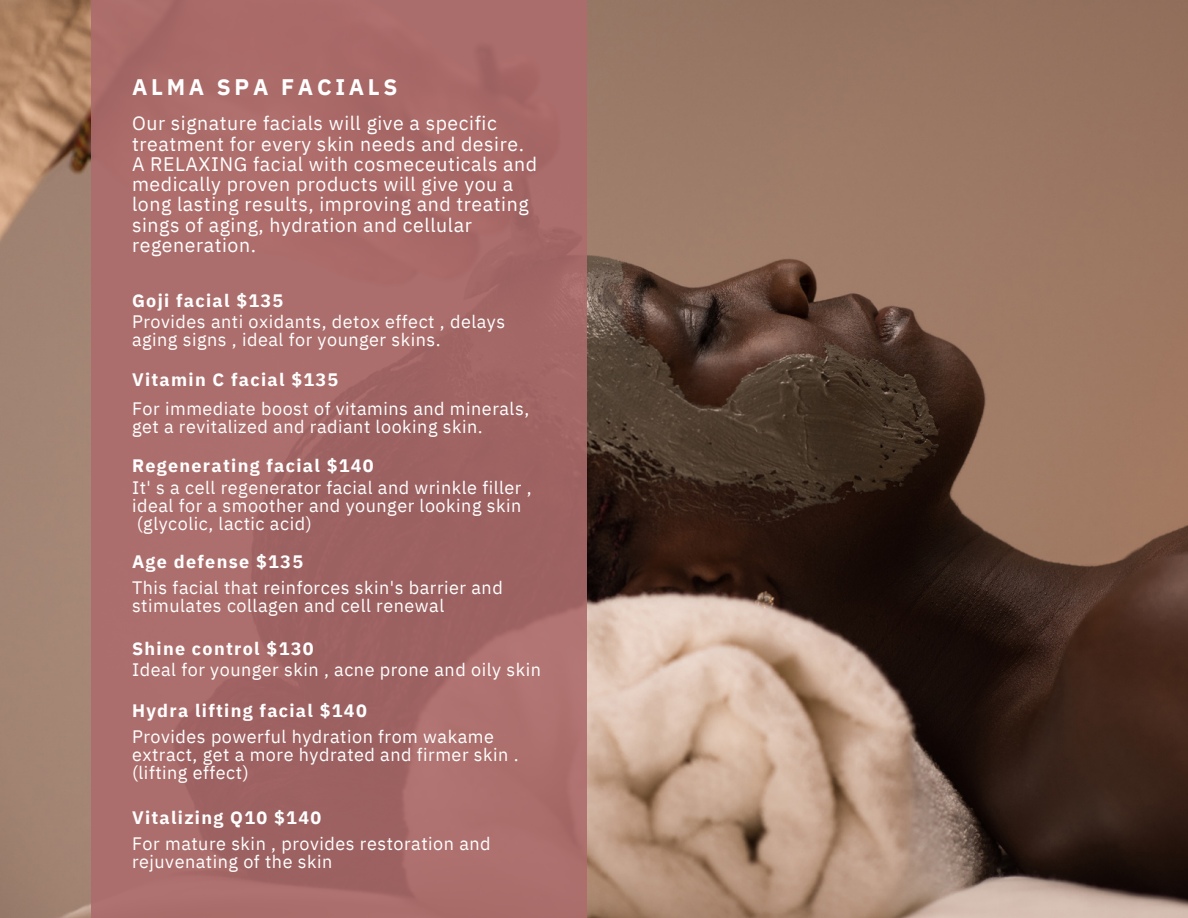
<style>
.page{position:relative;width:1188px;height:918px;background:#fff}
.page>*{position:absolute;margin:0;border:0;box-sizing:border-box;transform-origin:0 0}
.t1{font:700 22.5px "IBM Plex Sans";letter-spacing:.165em;color:#fff}
.t2{font:19.5px/20.2px "IBM Plex Sans";letter-spacing:.03em;color:#fff}
.t3{font:18px/18px "IBM Plex Sans";letter-spacing:.03em;color:#fff}
.t4{font:700 18px "IBM Plex Sans";letter-spacing:.07em;color:#fff}
</style>
<div class="page">
<img style="left:0;top:0;width:1188px;height:918px">
<div style="left:92px;top:0;width:495px;height:918px;background:linear-gradient(to right,#aa6c6a,#a46766)"></div>
<p class="t1" style="left:132px;top:72px;width:267px">ALMA SPA FACIALS</p>
<p class="t2" style="left:132px;top:113px;width:407px">Our signature facials will give a specific treatment for every skin needs and desire.<br>A RELAXING facial with cosmeceuticals and medically proven products will give you a long lasting results, improving and treating sings of aging, hydration and cellular regeneration.</p>
<p class="t4" style="left:132px;top:288px;width:153px">Goji facial $135</p>
<p class="t3" style="left:132px;top:312px;width:375px">Provides anti oxidants, detox effect , delays aging signs , ideal for younger skins.</p>
<p class="t4" style="left:132px;top:367px;width:208px">Vitamin C facial $135</p>
<p class="t3" style="left:132px;top:399px;width:399px">For immediate boost of vitamins and minerals, get a revitalized and radiant looking skin.</p>
<p class="t4" style="left:132px;top:454px;width:243px">Regenerating facial $140</p>
<p class="t3" style="left:132px;top:478px;width:401px">It' s a cell regenerator facial and wrinkle filler , ideal for a smoother and younger looking skin (glycolic, lactic acid)</p>
<p class="t4" style="left:132px;top:550px;width:173px">Age defense $135</p>
<p class="t3" style="left:132px;top:578px;width:372px">This facial that reinforces skin's barrier and stimulates collagen and cell renewal</p>
<p class="t4" style="left:132px;top:636px;width:183px">Shine control $130</p>
<p class="t3" style="left:132px;top:660px;width:410px">Ideal for younger skin , acne prone and oily skin</p>
<p class="t4" style="left:132px;top:699px;width:236px">Hydra lifting facial $140</p>
<p class="t3" style="left:132px;top:728px;width:388px">Provides powerful hydration from wakame extract, get a more hydrated and firmer skin . (lifting effect)</p>
<p class="t4" style="left:132px;top:805px;width:191px">Vitalizing Q10 $140</p>
<p class="t3" style="left:132px;top:834px;width:360px">For mature skin , provides restoration and rejuvenating of the skin</p>
</div>
